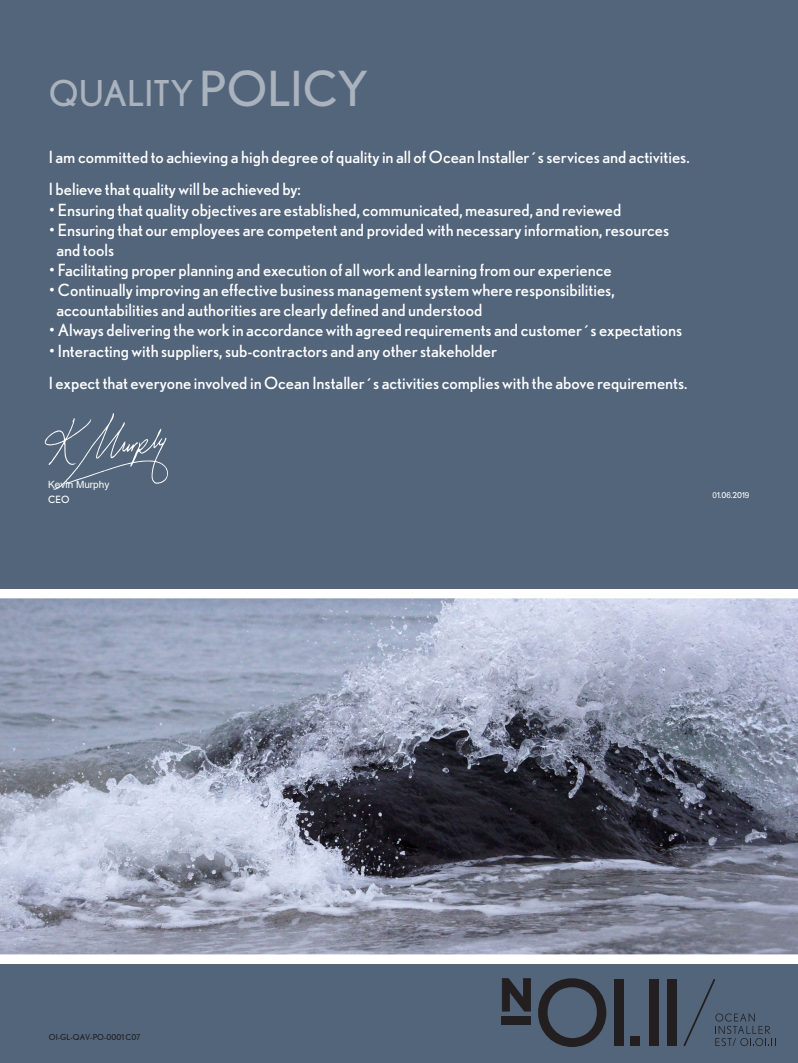
<style>
.page{position:relative;width:798px;height:1063px;background:#fff}
.page>*{position:absolute;margin:0;border:0;box-sizing:border-box;transform-origin:0 0}
.t1{font:35.62px "Nobel";color:#a9b2bd}
.t2{font:16.75px/32.6px "Nobel";color:#fff}
.t3{font:10px "Arial";color:#fff}
.t4{font:10px "Nobel";color:#fff}
.t5{font:8.12px "Nobel";color:#231f20}
.t6{font:8.12px "Nobel";color:#fff}
.s1{font-size:48.31px}
.s2{font-family:"Arial"}
.s3{font-family:"Arial";color:#21211f}
</style>
<div class="page">
<div style="left:0;top:0;width:797px;height:1063px;background:#53657b"></div>
<svg style="left:538px;top:978px;width:68px;height:69px"></svg>
<div style="left:613px;top:979px;width:9px;height:67px;background:#231f20"></div>
<div style="left:648px;top:979px;width:9px;height:67px;background:#231f20"></div>
<div style="left:667px;top:979px;width:9px;height:67px;background:#231f20"></div>
<svg style="left:501px;top:978px;width:29px;height:34px"></svg>
<div style="left:501px;top:1017px;width:29px;height:8px;background:#231f20"></div>
<svg style="left:683px;top:979px;width:89px;height:67px"></svg>
<div style="left:630px;top:1036px;width:9px;height:10px;background:#231f20"></div>
<img style="left:0;top:598px;width:797px;height:356px">
<div style="left:0;top:589px;width:797px;height:9px;background:#fff"></div>
<div style="left:0;top:954px;width:797px;height:10px;background:#fff"></div>
<img style="left:44px;top:413px;width:124px;height:77px">
<h1 class="t1" style="left:49px;top:73px;width:321px">QUALITY <span class="s1">POLICY</span></h1>
<p class="t2" style="left:49px;top:140px;width:642px">I am committed to achieving a high degree of quality in all of Ocean Installer´s services and activities.<br>I believe that quality will be achieved by:</p>
<p class="t2" style="left:49px;top:193px;width:573px">• Ensuring that quality objectives are established, communicated, measured, and reviewed</p>
<p class="t2" style="left:56px;top:219px;width:614px;line-height:20.1px;text-indent:-8px">• Ensuring that our employees are competent and provided with necessary information, resources and tools</p>
<p class="t2" style="left:49px;top:253px;width:564px">• Facilitating proper planning and execution of all work and learning from our experience</p>
<p class="t2" style="left:56px;top:280px;width:559px;line-height:20.1px;text-indent:-8px">• Continually improving an effective business management system where responsibilities, accountabilities and authorities are clearly defined and understood</p>
<p class="t2" style="left:49px;top:314px;width:634px">• Always delivering the work in accordance with agreed requirements and customer´s expectations</p>
<p class="t2" style="left:49px;top:334px;width:640px">• Interacting with suppliers, sub-contractors and any other stakeholder<br>I expect that everyone involved in Ocean Installer´s activities complies with the above requirements.</p>
<p class="t3" style="left:48px;top:478px;width:63px">Kevin Murphy</p>
<p class="t4" style="left:48px;top:494px;width:23px">CEO</p>
<p class="t6" style="left:712px;top:491px;width:38px"><span class="s2">0</span>1.0<span class="s2">6</span>.201<span class="s2">9</span></p>
<p class="t5" style="left:49px;top:1033px;width:93px">OI-GL-QAV-PO-0001 C0<span class="s3">7</span></p>
</div>
